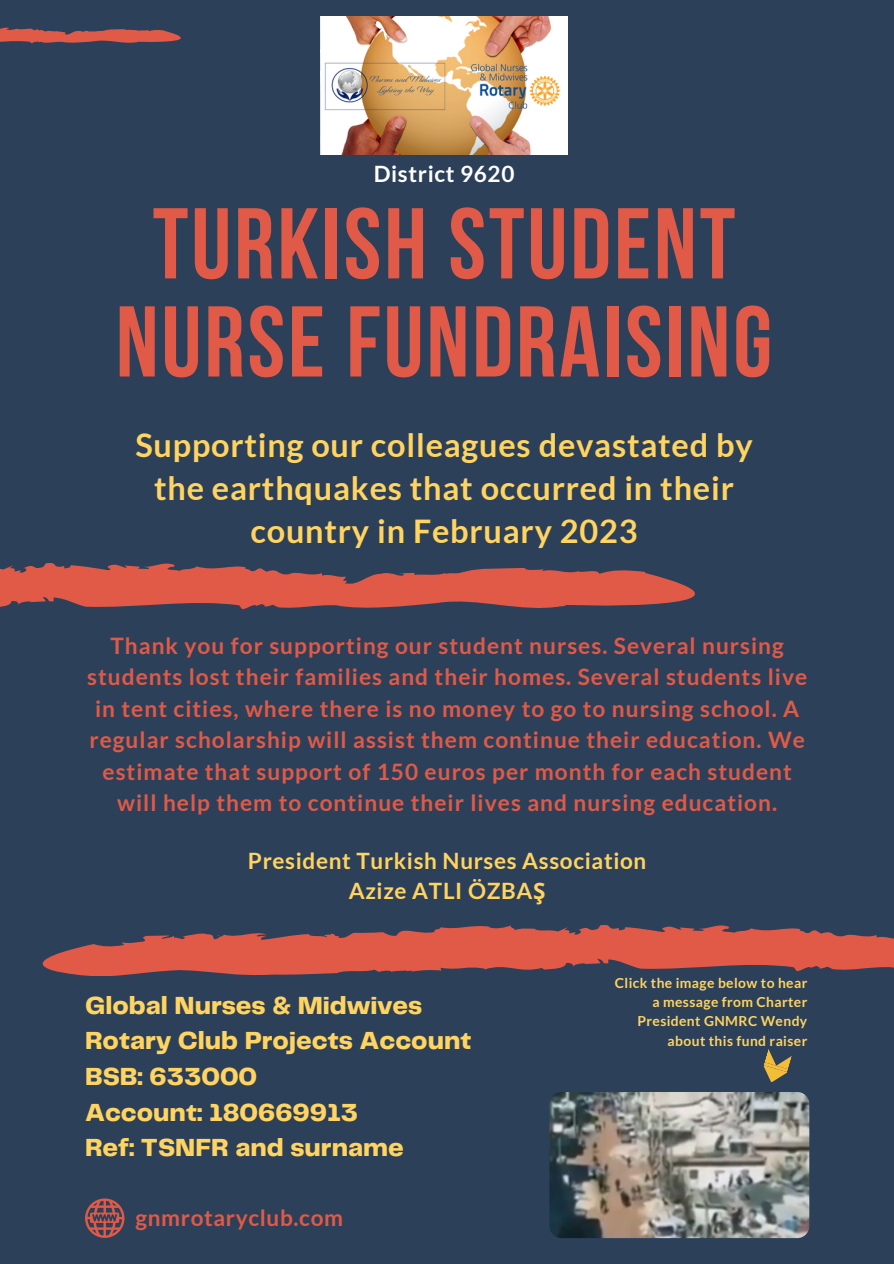
<style>
.page{position:relative;width:894px;height:1264px;background:#fff}
.page>*{position:absolute;margin:0;border:0;box-sizing:border-box;transform-origin:0 0}
.t1{font:700 100.2px/98.1px "Bebas Neue";letter-spacing:.03em;color:#e05a47;text-align:center}
.t2{font:700 32.55px/42.8px "Lato";letter-spacing:.025em;color:#ffd460;text-align:center}
.t3{font:800 25.65px/35.7px "Telegraf";color:#ffd460}
.t4{font:700 22.65px/31.5px "Lato";letter-spacing:.045em;color:#e05a47;text-align:center}
.t5{font:700 22.5px/30.5px "Lato";letter-spacing:.03em;color:#ffd460;text-align:center}
.t6{font:700 22.5px "Lato";letter-spacing:.03em;color:#e05a47}
.t7{font:700 22.5px "Lato";letter-spacing:.03em;color:#fff}
.t8{font:700 13.8px/19.2px "Lato";letter-spacing:.03em;color:#ffd460;text-align:right}
.s1{font-family:"Noto Sans"}
</style>
<div class="page">
<div style="left:0;top:0;width:893px;height:1263px;background:#2d4059"></div>
<svg style="left:0;top:563px;width:694px;height:47px"></svg>
<svg style="left:43px;top:925px;width:850px;height:50px"></svg>
<img style="left:320px;top:16px;width:247px;height:139px">
<img style="left:549px;top:1091px;width:260px;height:147px;border-radius:12px">
<svg style="left:0;top:28px;width:181px;height:15px"></svg>
<svg style="left:763px;top:1049px;width:28px;height:33px"></svg>
<svg style="left:85px;top:1198px;width:39px;height:39px"></svg>
<p class="t7" style="left:373px;top:160px;width:142px">District 9620</p>
<h1 class="t1" style="left:116px;top:204px;width:657px">TURKISH STUDENT<br>NURSE FUNDRAISING</h1>
<h2 class="t2" style="left:135px;top:423px;width:618px">Supporting our colleagues devastated by the earthquakes that occurred in their country in February 2023</h2>
<p class="t4" style="left:87px;top:629px;width:721px">Thank you for supporting our student nurses. Several nursing students lost their families and their homes. Several students live in tent cities, where there is no money to go to nursing school. A regular scholarship will assist them continue their education. We estimate that support of 150 euros per month for each student will help them to continue their lives and nursing education.</p>
<p class="t5" style="left:248px;top:844px;width:400px">President Turkish Nurses Association<br>Azize ATLI ÖZBA<span class="s1">Ş</span></p>
<p class="t3" style="left:85px;top:988px;width:388px">Global Nurses &amp; Midwives<br>Rotary Club Projects Account<br>BSB: 633000<br>Account: 180669913<br>Ref: TSNFR and surname</p>
<p class="t6" style="left:135px;top:1203px;width:209px">gnmrotaryclub.com</p>
<p class="t8" style="left:614px;top:973px;width:194px">Click the image below to hear a message from Charter<br>President GNMRC Wendy about this fund raiser</p>
</div>
